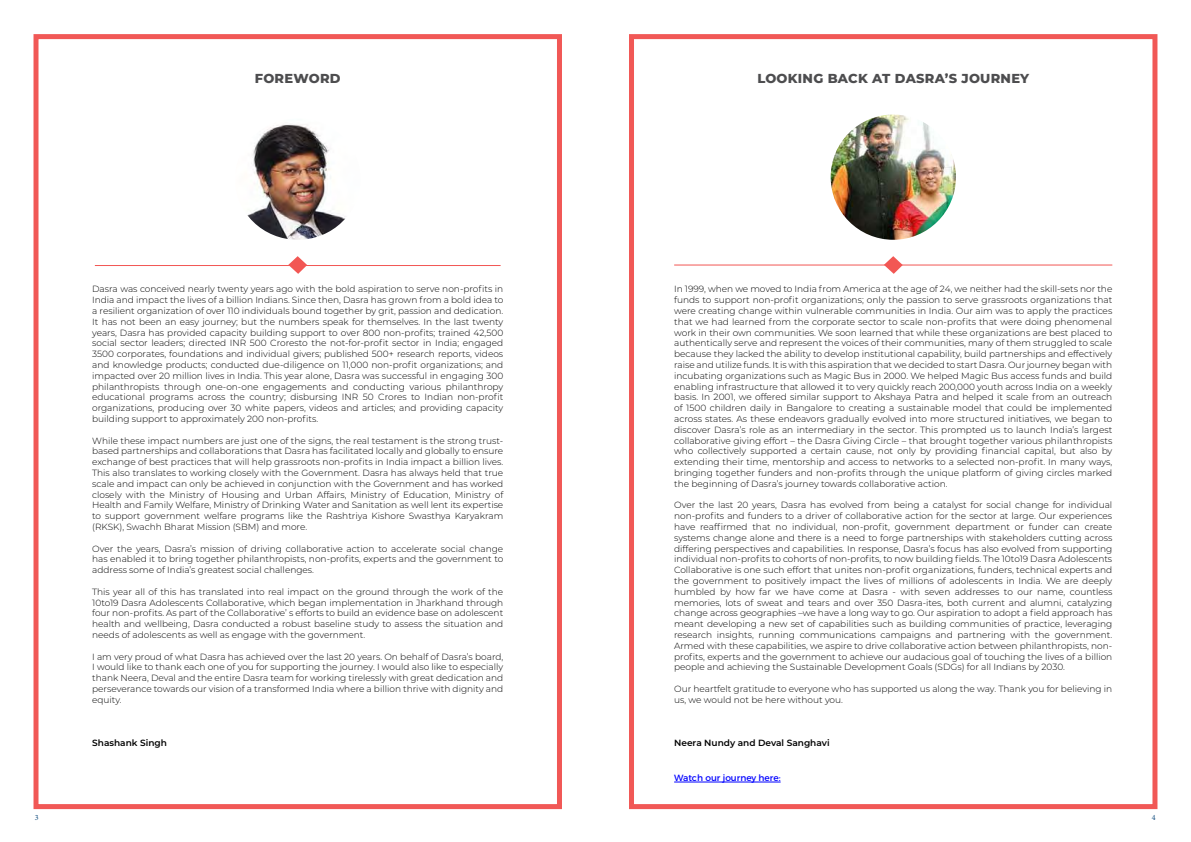
<style>
.page{position:relative;width:1191px;height:842px;background:#fff}
.page>*{position:absolute;margin:0;border:0;box-sizing:border-box;transform-origin:0 0}
.t1{font:800 13px "Montserrat";letter-spacing:.02em;color:#4d4d4f}
.t2{font:300 9px/10.8px "Montserrat";color:#000;text-align:justify}
.t3{font:600 9px "Montserrat";color:#000}
.t4{font:9px "Montserrat";color:#00f}
.t5{font:8px "Minion Pro";color:#124d7f}
</style>
<div class="page">
<div style="left:34px;top:34px;width:528px;height:775px;border:5px solid #f15856"></div>
<div style="left:629px;top:34px;width:528px;height:775px;border:5px solid #f15856"></div>
<hr style="left:674px;top:782px;width:106px;height:1px;background:#00f">
<img style="left:247px;top:124px;width:99px;height:116px">
<img style="left:830px;top:115px;width:126px;height:125px;border-radius:63px">
<hr style="left:674px;top:264px;width:438px;height:2px;background:#f25754">
<svg style="left:884px;top:256px;width:18px;height:18px"></svg>
<hr style="left:95px;top:265px;width:405px;height:1px;background:#f25754">
<svg style="left:288px;top:256px;width:19px;height:18px"></svg>
<h1 class="t1" style="left:255px;top:69px;width:87px">FOREWORD</h1>
<p class="t5" style="left:35px;top:812px;width:5px">3</p>
<p class="t2" style="left:92px;top:283px;width:413px">Dasra was conceived nearly twenty years ago with the bold aspiration to serve non-profits in India and impact the lives of a billion Indians. Since then, Dasra has grown from a bold idea to a resilient organization of over 110 individuals bound together by grit, passion and dedication.<br>It has not been an easy journey; but the numbers speak for themselves. In the last twenty years, Dasra has provided capacity building support to over 800 non-profits; trained 42,500 social sector leaders; directed INR 500 Croresto the not-for-profit sector in India; engaged 3500 corporates, foundations and individual givers; published 500+ research reports, videos and knowledge products; conducted due-diligence on 11,000 non-profit organizations; and impacted over 20 million lives in India. This year alone, Dasra was successful in engaging 300 philanthropists through one-on-one engagements and conducting various philanthropy educational programs across the country; disbursing INR 50 Crores to Indian non-profit organizations, producing over 30 white papers, videos and articles; and providing capacity building support to approximately 200 non-profits.</p>
<p class="t2" style="left:92px;top:435px;width:413px">While these impact numbers are just one of the signs, the real testament is the strong trust&shy;based partnerships and collaborations that Dasra has facilitated locally and globally to ensure exchange of best practices that will help grassroots non-profits in India impact a billion lives.<br>This also translates to working closely with the Government. Dasra has always held that true scale and impact can only be achieved in conjunction with the Government and has worked closely with the Ministry of Housing and Urban Affairs, Ministry of Education, Ministry of Health and Family Welfare, Ministry of Drinking Water and Sanitation as well lent its expertise to support government welfare programs like the Rashtriya Kishore Swasthya Karyakram (RKSK), Swachh Bharat Mission (SBM) and more.</p>
<p class="t2" style="left:92px;top:543px;width:413px">Over the years, Dasra’s mission of driving collaborative action to accelerate social change has enabled it to bring together philanthropists, non-profits, experts and the government to address some of India’s greatest social challenges.</p>
<p class="t2" style="left:92px;top:586px;width:413px">This year all of this has translated into real impact on the ground through the work of the 10to19 Dasra Adolescents Collaborative, which began implementation in Jharkhand through four non-profits. As part of the Collaborative’ s efforts to build an evidence base on adolescent health and wellbeing, Dasra conducted a robust baseline study to assess the situation and needs of adolescents as well as engage with the government.</p>
<p class="t2" style="left:92px;top:651px;width:413px">I am very proud of what Dasra has achieved over the last 20 years. On behalf of Dasra’s board, I would like to thank each one of you for supporting the journey. I would also like to especially thank Neera, Deval and the entire Dasra team for working tirelessly with great dedication and perseverance towards our vision of a transformed India where a billion thrive with dignity and equity.</p>
<p class="t3" style="left:92px;top:736px;width:76px">Shashank Singh</p>
<h1 class="t1" style="left:757px;top:69px;width:273px">LOOKING BACK AT DASRA’S JOURNEY</h1>
<p class="t2" style="left:674px;top:283px;width:440px">In 1999, when we moved to India from America at the age of 24, we neither had the skill-sets nor the funds to support non-profit organizations; only the passion to serve grassroots organizations that were creating change within vulnerable communities in India. Our aim was to apply the practices that we had learned from the corporate sector to scale non-profits that were doing phenomenal work in their own communities. We soon learned that while these organizations are best placed to authentically serve and represent the voices of their communities, many of them struggled to scale because they lacked the ability to develop institutional capability, build partnerships and effectively raise and utilize funds. It is with this aspiration that we decided to start Dasra. Our journey began with incubating organizations such as Magic Bus in 2000. We helped Magic Bus access funds and build enabling infrastructure that allowed it to very quickly reach 200,000 youth across India on a weekly basis. In 2001, we offered similar support to Akshaya Patra and helped it scale from an outreach of 1500 children daily in Bangalore to creating a sustainable model that could be implemented across states. As these endeavors gradually evolved into more structured initiatives, we began to discover Dasra’s role as an intermediary in the sector. This prompted us to launch India’s largest collaborative giving effort – the Dasra Giving Circle – that brought together various philanthropists who collectively supported a certain cause, not only by providing financial capital, but also by extending their time, mentorship and access to networks to a selected non-profit. In many ways, bringing together funders and non-profits through the unique platform of giving circles marked the beginning of Dasra’s journey towards collaborative action.</p>
<p class="t2" style="left:674px;top:499px;width:440px">Over the last 20 years, Dasra has evolved from being a catalyst for social change for individual non-profits and funders to a driver of collaborative action for the sector at large. Our experiences have reaffirmed that no individual, non-profit, government department or funder can create systems change alone and there is a need to forge partnerships with stakeholders cutting across differing perspectives and capabilities. In response, Dasra’s focus has also evolved from supporting individual non-profits to cohorts of non-profits, to now building fields. The 10to19 Dasra Adolescents Collaborative is one such effort that unites non-profit organizations, funders, technical experts and the government to positively impact the lives of millions of adolescents in India. We are deeply humbled by how far we have come at Dasra - with seven addresses to our name, countless memories, lots of sweat and tears and over 350 Dasra-ites, both current and alumni, catalyzing change across geographies –we have a long way to go. Our aspiration to adopt a field approach has meant developing a new set of capabilities such as building communities of practice, leveraging research insights, running communications campaigns and partnering with the government.<br>Armed with these capabilities, we aspire to drive collaborative action between philanthropists, non&shy;profits, experts and the government to achieve our audacious goal of touching the lives of a billion people and achieving the Sustainable Development Goals (SDGs) for all Indians by 2030.</p>
<p class="t2" style="left:674px;top:683px;width:439px">Our heartfelt gratitude to everyone who has supported us along the way. Thank you for believing in us, we would not be here without you.</p>
<p class="t3" style="left:674px;top:736px;width:157px">Neera Nundy and Deval Sanghavi</p>
<p class="t4" style="left:674px;top:772px;width:108px">Watch our journey here:</p>
<p class="t5" style="left:1151px;top:812px;width:5px">4</p>
</div>
